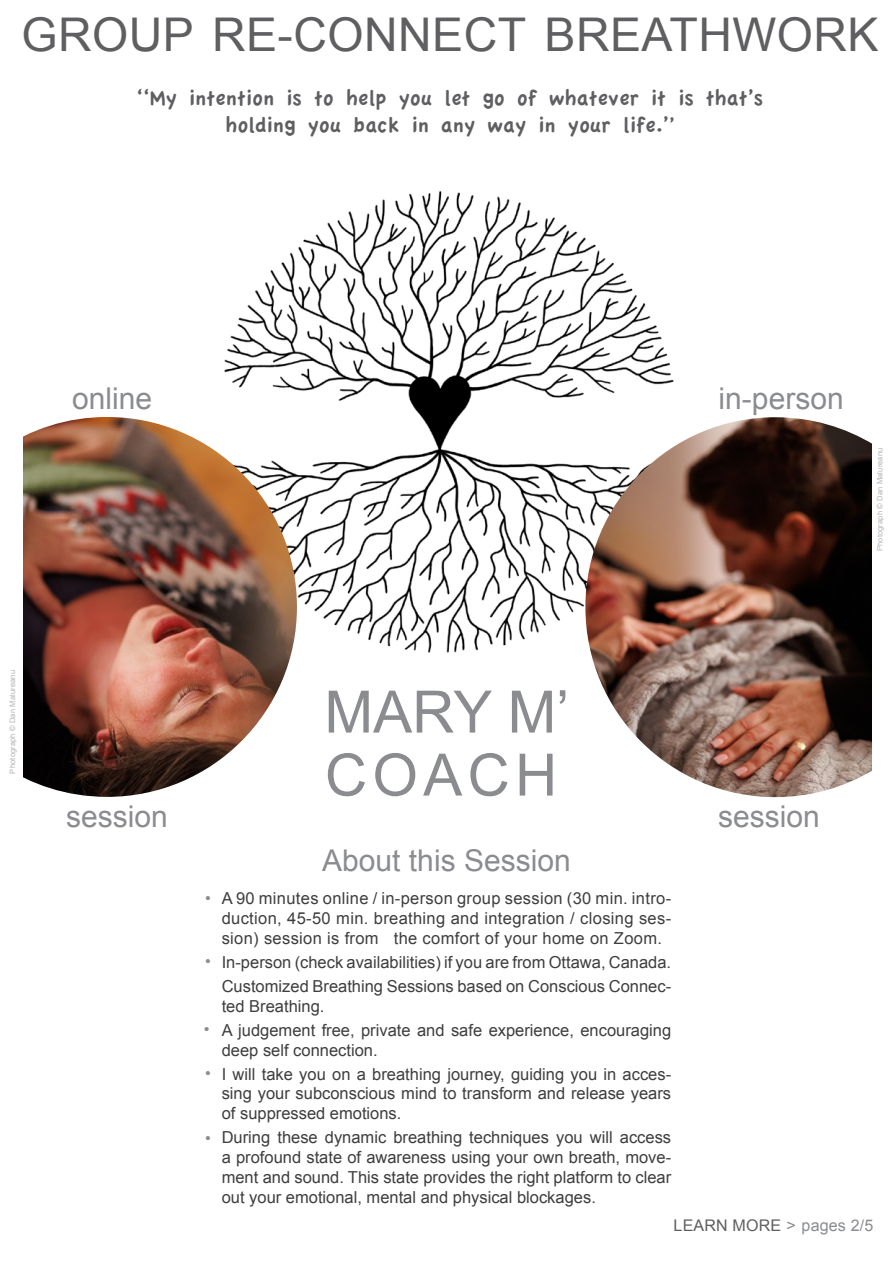
<style>
.page{position:relative;width:893px;height:1263px;background:#fff}
.page>*{position:absolute;margin:0;border:0;box-sizing:border-box;transform-origin:0 0}
.t1{font:58.5px "Arial";letter-spacing:.09em;color:#8a8c8f}
.t2{font:46.5px "Arial";letter-spacing:.01em;color:#5f5f62}
.t3{font:30px "Arial";color:#8a8c8f}
.t4{font:22.5px "Apple Casual";color:#5f5f62}
.t5{font:16.5px/19.8px "Arial";color:#3e3e3f;text-align:justify}
.t6{font:16.5px "Arial";color:#8a8c8f}
.t7{font:16.05px "Arial";letter-spacing:.01em;color:#5f5f62}
.t8{font:7.5px "Arial";letter-spacing:.02em;color:#b2b3b7}
.s1{font-size:21px}
.s2{color:#8a8c8f}
</style>
<div class="page">
<img style="left:224px;top:191px;width:450px;height:462px">
<img style="left:585px;top:417px;width:287px;height:380px">
<img style="left:23px;top:417px;width:274px;height:380px">
<p class="t2" style="left:21px;top:9px;width:859px">GROUP RE-CONNECT BREATHWORK</p>
<p class="t4" style="left:137px;top:86px;width:628px">‘‘My intention is to help you let go of whatever it is that’s</p>
<p class="t4" style="left:225px;top:113px;width:451px">holding you back in any way in your life.’<span class="s1">’</span></p>
<p class="t8" style="left:8px;top:773px;width:105px;rotate:-90deg">Photograph © Dan Malureanu</p>
<p class="t3" style="left:72px;top:382px;width:82px">online</p>
<p class="t3" style="left:719px;top:382px;width:127px">in-person</p>
<p class="t8" style="left:876px;top:551px;width:105px;rotate:-90deg">Photograph © Dan Malureanu</p>
<p class="t1" style="left:324px;top:679px;width:246px">MARY M’</p>
<p class="t1" style="left:325px;top:742px;width:234px">COACH</p>
<p class="t3" style="left:66px;top:799px;width:103px">session</p>
<p class="t3" style="left:718px;top:799px;width:103px">session</p>
<p class="t6" style="left:205px;top:889px;width:7px">•</p>
<p class="t6" style="left:205px;top:952px;width:7px">•</p>
<p class="t6" style="left:204px;top:1020px;width:7px">•</p>
<p class="t6" style="left:205px;top:1064px;width:7px">•</p>
<p class="t6" style="left:205px;top:1128px;width:7px">•</p>
<p class="t3" style="left:322px;top:844px;width:250px">About this Session</p>
<p class="t5" style="left:222px;top:888px;width:451px">A 90 minutes online / in-person group session (30 min. intro&shy;duction, 45-50 min. breathing and integration / closing ses&shy;sion) session is from the comfort of your home on Zoom.</p>
<p class="t5" style="left:222px;top:952px;width:451px">In-person (check availabilities) if you are from Ottawa, Canada.</p>
<p class="t5" style="left:222px;top:976px;width:451px">Customized Breathing Sessions based on Conscious Connec&shy;ted Breathing.</p>
<p class="t5" style="left:222px;top:1020px;width:451px">A judgement free, private and safe experience, encouraging deep self connection.</p>
<p class="t5" style="left:222px;top:1064px;width:451px">I will take you on a breathing journey, guiding you in acces&shy;sing your subconscious mind to transform and release years of suppressed emotions.</p>
<p class="t5" style="left:222px;top:1127px;width:451px">During these dynamic breathing techniques you will access a profound state of awareness using your own breath, move&shy;ment and sound. This state provides the right platform to clear out your emotional, mental and physical blockages.</p>
<p class="t7" style="left:674px;top:1217px;width:201px">LEARN MORE <span class="s2">&gt; pages 2/5</span></p>
</div>
